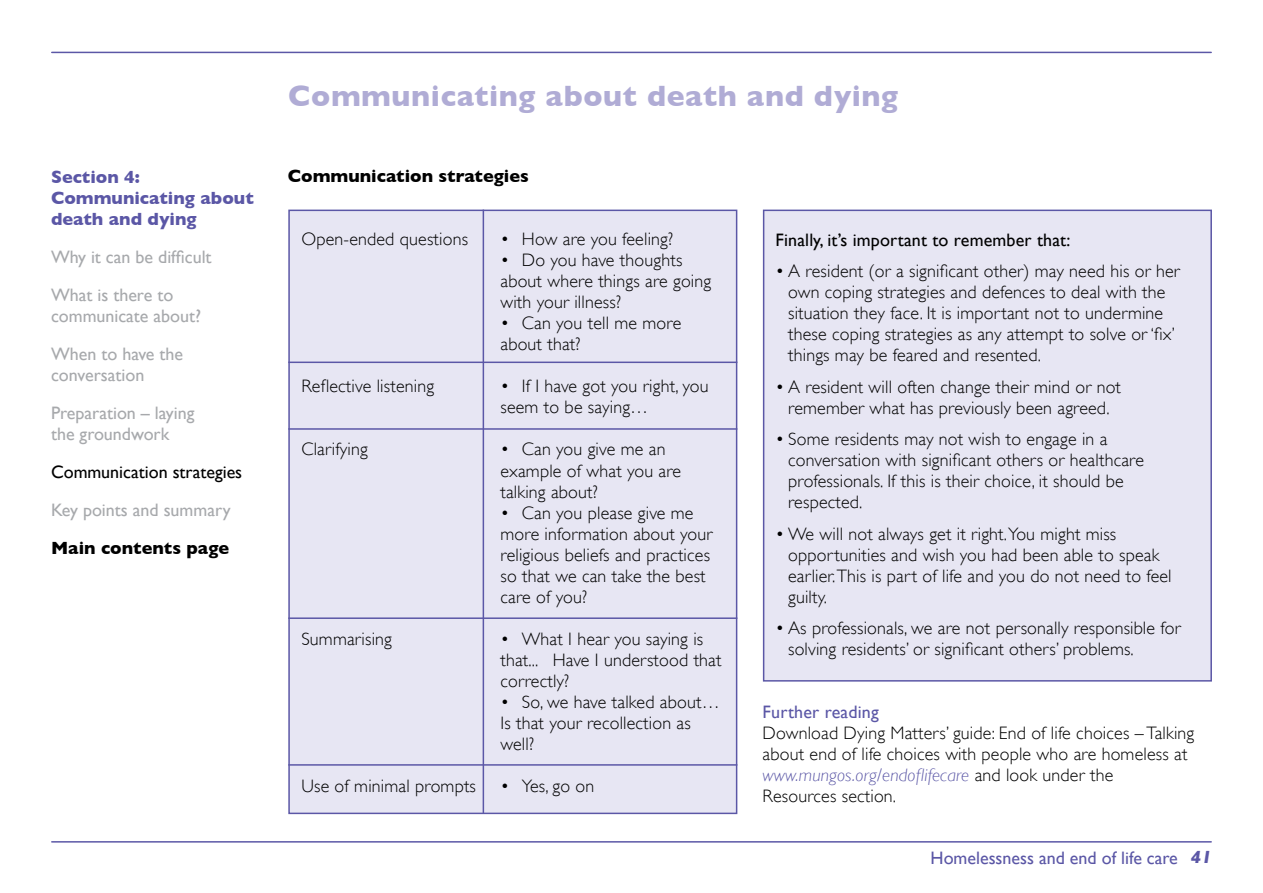
<style>
.page{position:relative;width:1263px;height:893px;background:#fff}
.page>*{position:absolute;margin:0;border:0;box-sizing:border-box;transform-origin:0 0}
.t1{font:700 30px "Gill Sans";letter-spacing:.02em;color:#b0acd5}
.t2{font:300 18px/21px "Gill Sans";letter-spacing:.01em;color:#000}
.t3{font:18px/38px "Gill Sans";color:#a7a9ac}
.t4{font:18px "Gill Sans";letter-spacing:.01em;color:#000}
.t5{font:18px "Gill Sans";color:#5b57a6}
.t6{font:700 18px/21px "Gill Sans";color:#5b57a6}
.t7{font:700 18px "Gill Sans";color:#000}
.s1{font-style:italic;color:#5b57a6}
.s2{font-weight:700;font-style:italic}
</style>
<div class="page">
<hr style="left:52px;top:52px;width:1159px;height:1px;background:#5b57a6">
<hr style="left:52px;top:841px;width:1159px;height:2px;background:#5b57a6">
<div style="left:763px;top:210px;width:449px;height:472px;background:#e7e6f3;border:2px solid #5b57a6"></div>
<div style="left:288px;top:210px;width:449px;height:604px;background:#e7e6f3;border:2px solid #5b57a6"></div>
<hr style="left:483px;top:210px;width:1px;height:603px;background:#5b57a6">
<hr style="left:288px;top:362px;width:449px;height:1px;background:#5b57a6">
<hr style="left:288px;top:428px;width:449px;height:2px;background:#5b57a6">
<hr style="left:288px;top:617px;width:449px;height:2px;background:#5b57a6">
<hr style="left:288px;top:764px;width:449px;height:2px;background:#5b57a6">
<p class="t6" style="left:51px;top:166px;width:204px">Section 4:<br>Communicating about death and dying</p>
<p class="t3" style="left:51px;top:238px;width:162px">Why it can be difficult<br>What is there to</p>
<p class="t3" style="left:51px;top:297px;width:152px">communicate about?<br>When to have the</p>
<p class="t3" style="left:51px;top:356px;width:145px">conversation<br>Preparation – laying</p>
<p class="t3" style="left:51px;top:415px;width:120px">the groundwork</p>
<p class="t4" style="left:51px;top:462px;width:193px">Communication strategies</p>
<p class="t3" style="left:51px;top:491px;width:181px">Key points and summary</p>
<p class="t7" style="left:51px;top:538px;width:180px">Main contents page</p>
<h1 class="t1" style="left:288px;top:79px;width:611px">Communicating about death and dying</h1>
<p class="t7" style="left:288px;top:166px;width:243px">Communication strategies</p>
<p class="t2" style="left:301px;top:229px;width:168px">Open-ended questions</p>
<p class="t2" style="left:500px;top:229px;width:174px">• How are you feeling?</p>
<p class="t2" style="left:500px;top:250px;width:212px">• Do you have thoughts about where things are going with your illness?</p>
<p class="t2" style="left:500px;top:313px;width:182px">• Can you tell me more about that?</p>
<p class="t2" style="left:301px;top:376px;width:134px">Reflective listening</p>
<p class="t2" style="left:500px;top:376px;width:209px">• If I have got you right, you seem to be saying…</p>
<p class="t2" style="left:301px;top:439px;width:68px">Clarifying</p>
<p class="t2" style="left:500px;top:439px;width:182px">• Can you give me an example of what you are talking about?</p>
<p class="t2" style="left:500px;top:502px;width:214px">• Can you please give me more information about your religious beliefs and practices so that we can take the best care of you?</p>
<p class="t2" style="left:301px;top:628px;width:92px">Summarising</p>
<p class="t2" style="left:500px;top:628px;width:223px">• What I hear you saying is that... Have I understood that correctly?</p>
<p class="t2" style="left:500px;top:691px;width:221px">• So, we have talked about…<br>Is that your recollection as well?</p>
<p class="t2" style="left:301px;top:775px;width:176px">Use of minimal prompts</p>
<p class="t2" style="left:500px;top:775px;width:95px">• Yes, go on</p>
<p class="t4" style="left:775px;top:229px;width:296px">Finally, it’s important to remember that:</p>
<p class="t2" style="left:788px;top:261px;width:393px;text-indent:-13px">• A resident (or a significant other) may need his or her own coping strategies and defences to deal with the situation they face. It is important not to undermine these coping strategies as any attempt to solve or ‘fix’ things may be feared and resented.</p>
<p class="t2" style="left:775px;top:376px;width:347px;text-align:center">• A resident will often change their mind or not remember what has previously been agreed.</p>
<p class="t2" style="left:788px;top:429px;width:357px;text-indent:-13px">• Some residents may not wish to engage in a conversation with significant others or healthcare professionals. If this is their choice, it should be respected.</p>
<p class="t2" style="left:788px;top:523px;width:385px;text-indent:-13px">• We will not always get it right.You might miss opportunities and wish you had been able to speak earlier. This is part of life and you do not need to feel guilty.</p>
<p class="t2" style="left:788px;top:618px;width:394px;text-indent:-13px">• As professionals, we are not personally responsible for solving residents’ or significant others’ problems.</p>
<p class="t5" style="left:763px;top:702px;width:118px">Further reading</p>
<p class="t2" style="left:763px;top:723px;width:433px">Download Dying Matters’ guide: End of life choices – Talking about end of life choices with people who are homeless at <span class="s1">www.mungos.org/endoflifecare</span> and look under the<br>Resources section.</p>
<p class="t5" style="left:930px;top:847px;width:283px">Homelessness and end of life care <span class="s2">41</span></p>
</div>
